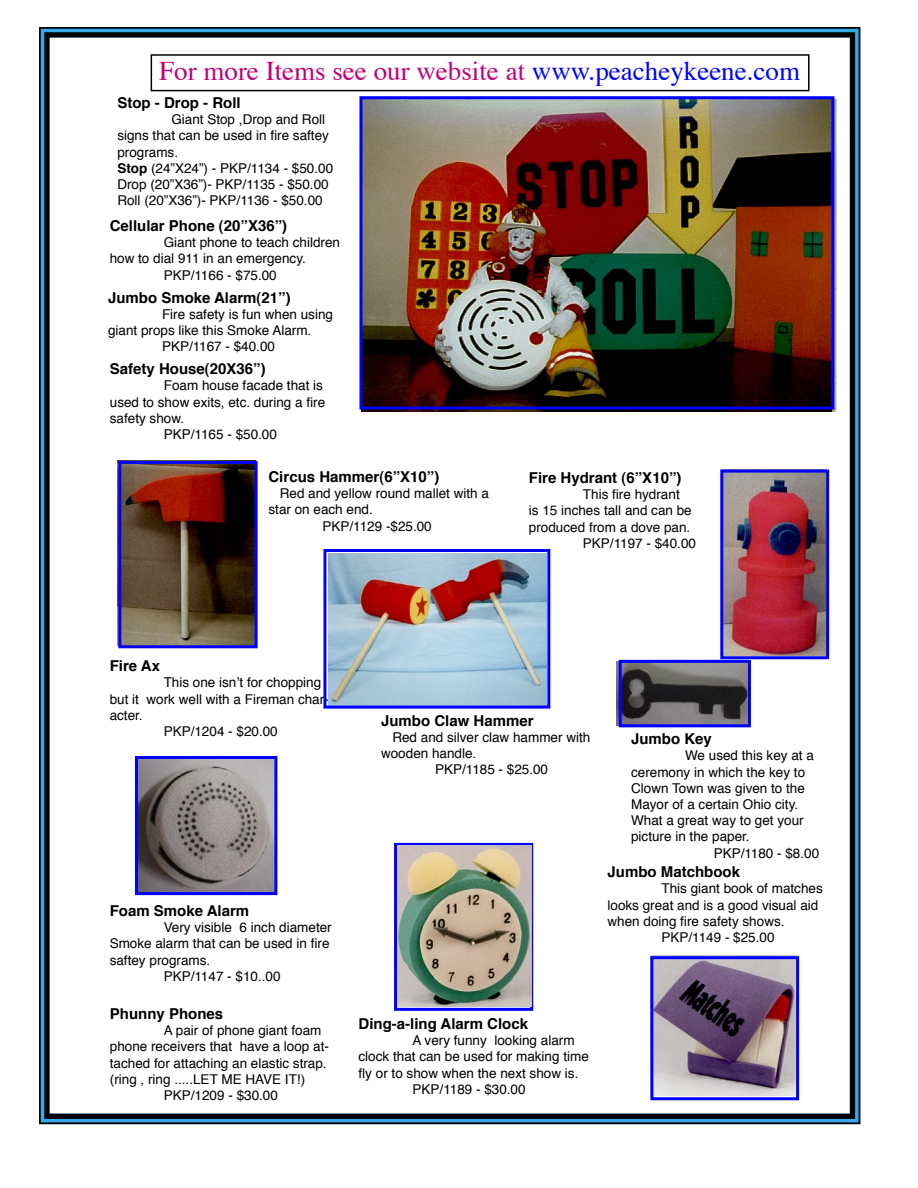
<style>
.page{position:relative;width:918px;height:1188px;background:#fff}
.page>*{position:absolute;margin:0;border:0;box-sizing:border-box;transform-origin:0 0}
.t1{font:27px "Times";color:#c10077}
.t2{font:700 15px "Helvetica";color:#000}
.t3{font:13.5px/16.2px "Helvetica";color:#000}
.s1{color:#00f}
.s2{font-weight:700}
</style>
<div class="page">
<img style="left:39px;top:27px;width:822px;height:1098px">
<div style="left:44px;top:32px;width:811px;height:1087px;border:5px solid #000"></div>
<p class="t1" style="left:159px;top:45px;width:642px">For more Items see our website at <span class="s1">www.peacheykeene.com</span></p>
<p class="t2" style="left:117px;top:89px;width:125px">Stop - Drop - Roll</p>
<p class="t3" style="left:117px;top:111px;width:213px;text-indent:54px">Giant Stop ,Drop and Roll signs that can be used in fire saftey programs.</p>
<p class="t3" style="left:117px;top:159px;width:217px"><span class="s2">Stop</span> (24”X24”) - PKP/1134 - $50.00</p>
<p class="t3" style="left:117px;top:176px;width:213px">Drop (20”X36”)- PKP/1135 - $50.00</p>
<p class="t3" style="left:117px;top:192px;width:207px">Roll (20”X36”)- PKP/1136 - $50.00</p>
<p class="t2" style="left:110px;top:212px;width:179px">Cellular Phone (20”X36”)</p>
<p class="t3" style="left:110px;top:234px;width:232px;text-indent:54px">Giant phone to teach children how to dial 911 in an emergency.</p>
<p class="t3" style="left:164px;top:266px;width:115px">PKP/1166 - $75.00</p>
<p class="t2" style="left:108px;top:284px;width:184px">Jumbo Smoke Alarm(21”)</p>
<p class="t3" style="left:108px;top:306px;width:227px;text-indent:54px">Fire safety is fun when using giant props like this Smoke Alarm.</p>
<p class="t3" style="left:162px;top:338px;width:115px">PKP/1167 - $40.00</p>
<p class="t2" style="left:110px;top:355px;width:157px">Safety House(20X36”)</p>
<p class="t3" style="left:110px;top:377px;width:217px;text-indent:54px">Foam house facade that is used to show exits, etc. during a fire safety show.</p>
<p class="t3" style="left:164px;top:426px;width:115px">PKP/1165 - $50.00</p>
<p class="t2" style="left:268px;top:463px;width:172px">Circus Hammer(6”X10”)</p>
<p class="t3" style="left:268px;top:485px;width:222px;text-indent:11px">Red and yellow round mallet with a star on each end.</p>
<p class="t3" style="left:322px;top:517px;width:111px">PKP/1129 -$25.00</p>
<p class="t2" style="left:529px;top:464px;width:154px">Fire Hydrant (6”X10”)</p>
<p class="t3" style="left:529px;top:486px;width:164px;text-indent:54px">This fire hydrant is 15 inches tall and can be produced from a dove pan.</p>
<p class="t3" style="left:583px;top:534px;width:115px">PKP/1197 - $40.00</p>
<p class="t2" style="left:110px;top:652px;width:52px">Fire Ax</p>
<p class="t3" style="left:110px;top:674px;width:221px;text-indent:54px">This one isn’t for chopping but it work well with a Fireman char&shy;acter.</p>
<p class="t3" style="left:164px;top:723px;width:116px">PKP/1204 - $20.00</p>
<p class="t2" style="left:110px;top:897px;width:141px">Foam Smoke Alarm</p>
<p class="t3" style="left:110px;top:919px;width:224px;text-indent:54px">Very visible 6 inch diameter<br>Smoke alarm that can be used in fire saftey programs.</p>
<p class="t3" style="left:164px;top:968px;width:118px">PKP/1147 - $10..00</p>
<p class="t2" style="left:110px;top:1000px;width:115px">Phunny Phones</p>
<p class="t3" style="left:110px;top:1022px;width:221px;text-indent:54px">A pair of phone giant foam phone receivers that have a loop at&shy;tached for attaching an elastic strap. (ring , ring .....LET ME HAVE IT!)</p>
<p class="t3" style="left:164px;top:1087px;width:116px">PKP/1209 - $30.00</p>
<p class="t2" style="left:381px;top:707px;width:154px">Jumbo Claw Hammer</p>
<p class="t3" style="left:381px;top:729px;width:211px;text-indent:11px">Red and silver claw hammer with wooden handle.</p>
<p class="t3" style="left:435px;top:761px;width:115px">PKP/1185 - $25.00</p>
<p class="t2" style="left:631px;top:725px;width:82px">Jumbo Key</p>
<p class="t3" style="left:631px;top:747px;width:184px;text-indent:54px">We used this key at a ceremony in which the key to<br>Clown Town was given to the<br>Mayor of a certain Ohio city.<br>What a great way to get your picture in the paper.</p>
<p class="t3" style="left:714px;top:844px;width:107px">PKP/1180 - $8.00</p>
<p class="t2" style="left:608px;top:858px;width:134px">Jumbo Matchbook</p>
<p class="t3" style="left:608px;top:880px;width:217px;text-indent:54px">This giant book of matches looks great and is a good visual aid when doing fire safety shows.</p>
<p class="t3" style="left:662px;top:929px;width:115px">PKP/1149 - $25.00</p>
<p class="t2" style="left:359px;top:1010px;width:171px">Ding-a-ling Alarm Clock</p>
<p class="t3" style="left:359px;top:1032px;width:232px;text-indent:54px">A very funny looking alarm clock that can be used for making time fly or to show when the next show is.</p>
<p class="t3" style="left:413px;top:1081px;width:115px">PKP/1189 - $30.00</p>
</div>
